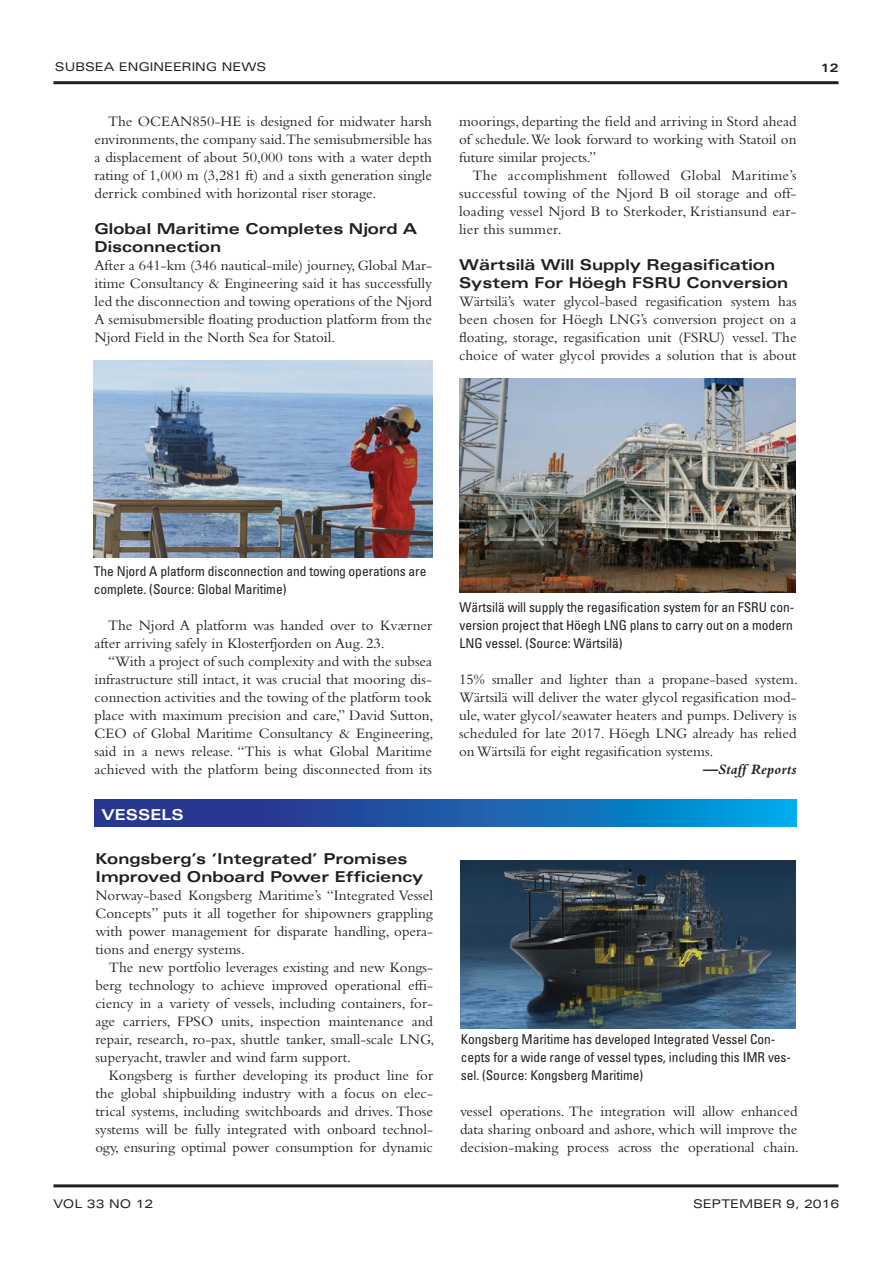
<style>
.page{position:relative;width:893px;height:1263px;background:#fff}
.page>*{position:absolute;margin:0;border:0;box-sizing:border-box;transform-origin:0 0}
.t1{font:15px/18px "Bembo";color:#231f20;text-align:justify}
.t2{font:700 expanded 15px/18px "Univers";color:#231f20}
.t3{font:italic 700 15px "Bembo";letter-spacing:.01em;color:#231f20}
.t4{font:700 expanded 15px "Univers";color:#fff}
.t5{font:condensed 13.5px/18px "Univers";letter-spacing:-.005em;color:#231f20}
.t6{font:expanded 12px "Univers";color:#231f20}
.t7{font:700 expanded 12px "Univers";color:#231f20}
</style>
<div class="page">
<hr style="left:53px;top:81px;width:785px;height:3px;background:#231f20">
<hr style="left:53px;top:1184px;width:785px;height:3px;background:#231f20">
<img style="left:94px;top:360px;width:339px;height:198px">
<img style="left:460px;top:860px;width:335px;height:168px">
<img style="left:459px;top:378px;width:336px;height:214px">
<svg style="left:94px;top:800px;width:702px;height:27px;background:#1960ad"></svg>
<p class="t6" style="left:55px;top:60px;width:213px">SUBSEA ENGINEERING NEWS</p>
<p class="t1" style="left:94px;top:112px;width:339px;text-indent:14px">The OCEAN850-HE is designed for midwater harsh environments, the company said.The semisubmersible has a displacement of about 50,000 tons with a water depth rating of 1,000 m (3,281 ft) and a sixth generation single derrick combined with horizontal riser storage.</p>
<p class="t2" style="left:94px;top:220px;width:324px">Global Maritime Completes Njord A<br>Disconnection</p>
<p class="t1" style="left:94px;top:256px;width:339px">After a 641-km (346 nautical-mile) journey, Global Mar&shy;itime Consultancy &amp; Engineering said it has successfully led the disconnection and towing operations of the Njord A semisubmersible floating production platform from the Njord Field in the North Sea for Statoil.</p>
<p class="t1" style="left:459px;top:112px;width:339px">moorings, departing the field and arriving in Stord ahead of schedule. We look forward to working with Statoil on future similar projects.”</p>
<p class="t1" style="left:459px;top:166px;width:339px;text-indent:14px">The accomplishment followed Global Maritime’s successful towing of the Njord B oil storage and off&shy;loading vessel Njord B to Sterkoder, Kristiansund ear&shy;lier this summer.</p>
<p class="t2" style="left:459px;top:256px;width:331px">Wärtsilä Will Supply Regasification<br>System For Höegh FSRU Conversion</p>
<p class="t1" style="left:459px;top:292px;width:339px">Wärtsilä’s water glycol-based regasification system has been chosen for Höegh LNG’s conversion project on a floating, storage, regasification unit (FSRU) vessel. The choice of water glycol provides a solution that is about</p>
<p class="t7" style="left:821px;top:60px;width:19px">12</p>
<p class="t5" style="left:94px;top:562px;width:334px">The Njord A platform disconnection and towing operations are complete. (Source: Global Maritime)</p>
<p class="t1" style="left:94px;top:616px;width:339px;text-indent:14px">The Njord A platform was handed over to Kværner after arriving safely in Klosterfjorden on Aug. 23.</p>
<p class="t1" style="left:94px;top:652px;width:341px;text-indent:14px">“With a project of such complexity and with the subsea infrastructure still intact, it was crucial that mooring dis&shy;connection activities and the towing of the platform took place with maximum precision and care,” David Sutton, CEO of Global Maritime Consultancy &amp; Engineering, said in a news release. “This is what Global Maritime achieved with the platform being disconnected from its</p>
<p class="t4" style="left:102px;top:806px;width:84px">VESSELS</p>
<p class="t2" style="left:95px;top:850px;width:329px">Kongsberg’s ‘Integrated’ Promises<br>Improved Onboard Power Efficiency</p>
<p class="t1" style="left:95px;top:886px;width:339px">Norway-based Kongsberg Maritime’s “Integrated Vessel Concepts” puts it all together for shipowners grappling with power management for disparate handling, opera&shy;tions and energy systems.</p>
<p class="t1" style="left:95px;top:958px;width:341px;text-indent:14px">The new portfolio leverages existing and new Kongs&shy;berg technology to achieve improved operational effi&shy;ciency in a variety of vessels, including containers, for&shy;age carriers, FPSO units, inspection maintenance and repair, research, ro-pax, shuttle tanker, small-scale LNG, superyacht, trawler and wind farm support.</p>
<p class="t1" style="left:95px;top:1066px;width:339px;text-indent:14px">Kongsberg is further developing its product line for the global shipbuilding industry with a focus on elec&shy;trical systems, including switchboards and drives. Those systems will be fully integrated with onboard technol&shy;ogy, ensuring optimal power consumption for dynamic</p>
<p class="t5" style="left:459px;top:598px;width:336px;text-align:justify">Wärtsilä will supply the regasification system for an FSRU con&shy;version project that Höegh LNG plans to carry out on a modern LNG vessel. (Source: Wärtsilä)</p>
<p class="t1" style="left:459px;top:670px;width:341px">15% smaller and lighter than a propane-based system.<br>Wärtsilä will deliver the water glycol regasification mod&shy;ule, water glycol/seawater heaters and pumps. Delivery is scheduled for late 2017. Höegh LNG already has relied on Wärtsilä for eight regasification systems.</p>
<p class="t3" style="left:703px;top:761px;width:95px">—Staff Reports</p>
<p class="t5" style="left:461px;top:1030px;width:332px">Kongsberg Maritime has developed Integrated Vessel Con&shy;cepts for a wide range of vessel types, including this IMR ves&shy;sel. (Source: Kongsberg Maritime)</p>
<p class="t1" style="left:460px;top:1102px;width:341px">vessel operations. The integration will allow enhanced data sharing onboard and ashore, which will improve the decision-making process across the operational chain.</p>
<p class="t6" style="left:53px;top:1197px;width:102px">VOL 33 NO 12</p>
<p class="t6" style="left:693px;top:1197px;width:148px">SEPTEMBER 9, 2016</p>
</div>
